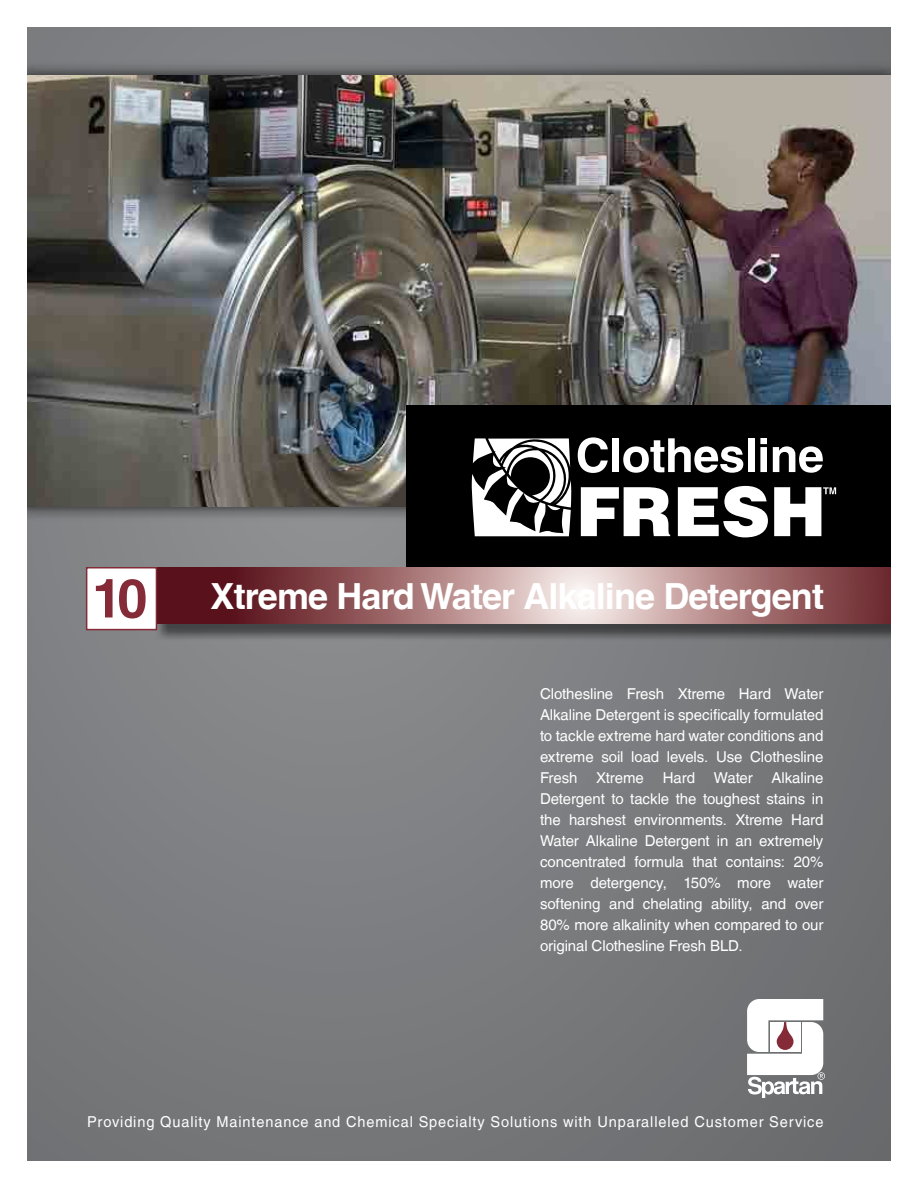
<style>
.page{position:relative;width:918px;height:1188px;background:#fff}
.page>*{position:absolute;margin:0;border:0;box-sizing:border-box;transform-origin:0 0}
.t1{font:700 54px "Helvetica LT";color:#842b37}
.t2{font:700 36px "Helvetica LT";letter-spacing:-.025em;color:#fff}
.t3{font:15px/21px "Helvetica LT";color:#fff;text-align:justify}
.t4{font:15px "Helvetica LT";letter-spacing:.06em;color:#fff}
</style>
<div class="page">
<div style="left:27px;top:27px;width:864px;height:1134px;background:linear-gradient(to right,#818385,#737476)"></div>
<div style="left:3px;top:59px;width:905px;height:463px;background:#000;opacity:.75"></div>
<img style="left:28px;top:75px;width:862px;height:432px">
<svg style="left:747px;top:999px;width:78px;height:99px"></svg>
<div style="left:406px;top:405px;width:485px;height:163px;background:#000"></div>
<div style="left:154px;top:569px;width:757px;height:73px;background:#000;opacity:.5"></div>
<svg style="left:157px;top:567px;width:733px;height:56px;background:#a27275"></svg>
<div style="left:86px;top:567px;width:71px;height:63px;background:#fff;border:2px solid #842b37"></div>
<svg style="left:472px;top:437px;width:364px;height:100px"></svg>
<h1 class="t1" style="left:92px;top:566px;width:57px">10</h1>
<h2 class="t2" style="left:211px;top:574px;width:615px">Xtreme Hard Water Alkaline Detergent</h2>
<p class="t3" style="left:540px;top:683px;width:285px">Clothesline Fresh Xtreme Hard Water Alkaline Detergent is specifically formulated to tackle extreme hard water conditions and extreme soil load levels. Use Clothesline Fresh</p>
<p class="t3" style="left:540px;top:767px;width:285px;text-indent:232px">Alkaline Detergent to tackle the toughest stains in the harshest environments. Xtreme Hard Water Alkaline Detergent in an extremely concentrated formula that contains: 20% more detergency, 150% more water softening and chelating ability, and over 80% more alkalinity when compared to our original Clothesline Fresh BLD.</p>
<p class="t3" style="left:596px;top:767px;width:49px">Xtreme</p>
<p class="t3" style="left:663px;top:767px;width:34px">Hard</p>
<p class="t3" style="left:714px;top:767px;width:40px">Water</p>
<p class="t4" style="left:87px;top:1113px;width:738px">Providing Quality Maintenance and Chemical Specialty Solutions with Unparalleled Customer Service</p>
</div>
